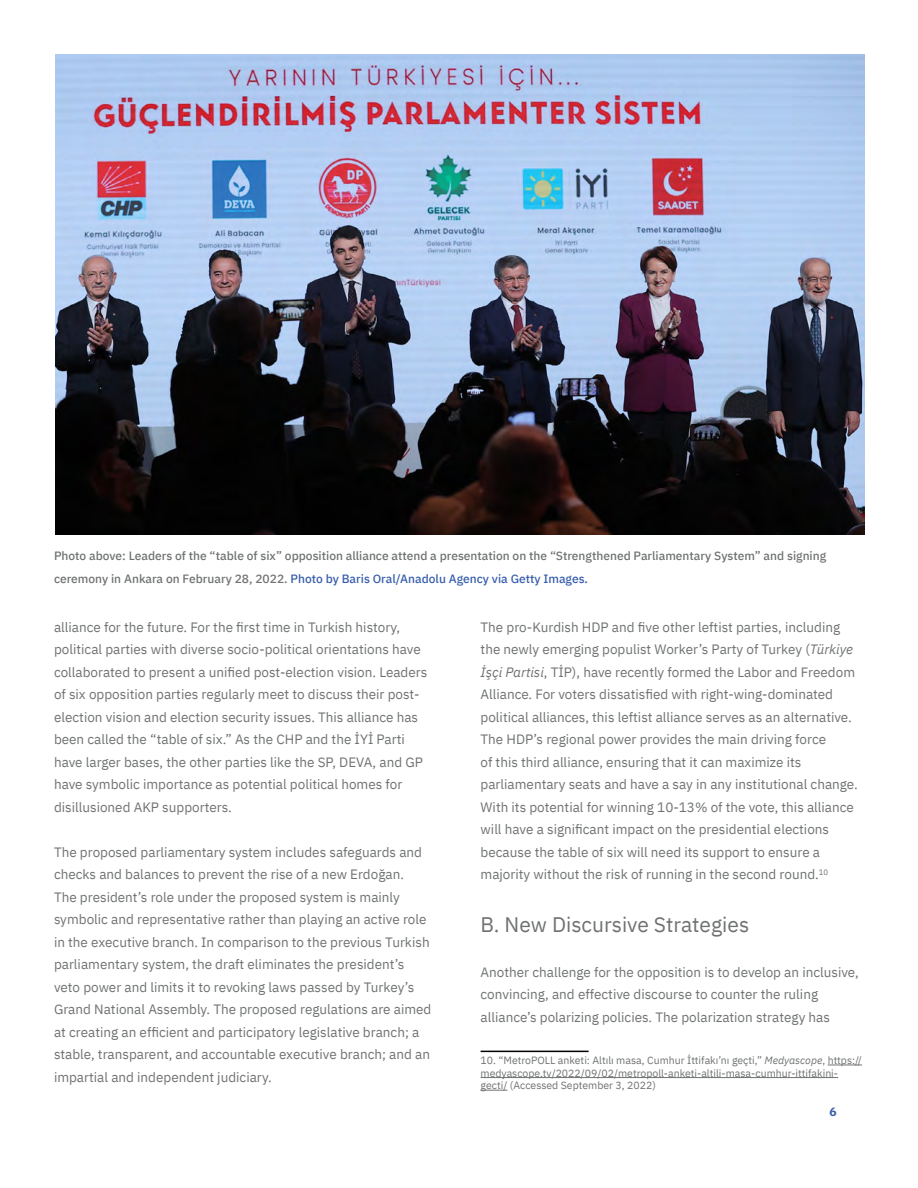
<style>
.page{position:relative;width:918px;height:1188px;background:#fff}
.page>*{position:absolute;margin:0;border:0;box-sizing:border-box;transform-origin:0 0}
.t1{font:21px "IBM Plex Sans";color:#707272}
.t2{font:13.5px/22.5px "IBM Plex Sans";color:#707272}
.t3{font:500 12px/22.5px "IBM Plex Sans";color:#707272}
.t4{font:700 12px "IBM Plex Mono";color:#385eab}
.t5{font:10.5px/12.6px "IBM Plex Sans";color:#707272}
.s1{color:#385eab}
.s2{font-style:italic}
</style>
<div class="page">
<hr style="left:481px;top:1051px;width:108px;height:1px;background:#000">
<hr style="left:828px;top:1065px;width:34px;height:1px;background:#707272">
<hr style="left:481px;top:1077px;width:357px;height:1px;background:#707272">
<svg style="left:481px;top:1090px;width:26px;height:1px"></svg>
<img style="left:56px;top:54px;width:808px;height:481px">
<p class="t3" style="left:54px;top:544px;width:774px">Photo above: Leaders of the “table of six” opposition alliance attend a presentation on the “Strengthened Parliamentary System” and signing ceremony in Ankara on February 28, 2022. <span class="s1">Photo by Baris Oral/Anadolu Agency via Getty Images.</span></p>
<p class="t2" style="left:54px;top:614px;width:375px">alliance for the future. For the first time in Turkish history, political parties with diverse socio-political orientations have collaborated to present a unified post-election vision. Leaders of six opposition parties regularly meet to discuss their post&shy;election vision and election security issues. This alliance has been called the “table of six.” As the CHP and the İYİ Parti have larger bases, the other parties like the SP, DEVA, and GP have symbolic importance as potential political homes for disillusioned AKP supporters.</p>
<p class="t2" style="left:54px;top:839px;width:379px">The proposed parliamentary system includes safeguards and checks and balances to prevent the rise of a new Erdoğan.<br>The president’s role under the proposed system is mainly symbolic and representative rather than playing an active role in the executive branch. In comparison to the previous Turkish parliamentary system, the draft eliminates the president’s veto power and limits it to revoking laws passed by Turkey’s Grand National Assembly. The proposed regulations are aimed at creating an efficient and participatory legislative branch; a stable, transparent, and accountable executive branch; and an impartial and independent judiciary.</p>
<p class="t2" style="left:481px;top:614px;width:379px">The pro-Kurdish HDP and five other leftist parties, including the newly emerging populist Worker’s Party of Turkey (<span class="s2">Türkiye İşçi Partisi</span>, TİP), have recently formed the Labor and Freedom Alliance. For voters dissatisfied with right-wing-dominated political alliances, this leftist alliance serves as an alternative.<br>The HDP’s regional power provides the main driving force<br>of this third alliance, ensuring that it can maximize its parliamentary seats and have a say in any institutional change.<br>With its potential for winning 10-13% of the vote, this alliance will have a significant impact on the presidential elections because the table of six will need its support to ensure a majority without the risk of running in the second round.<sup>10</sup></p>
<h1 class="t1" style="left:481px;top:908px;width:270px">B. New Discursive Strategies</h1>
<p class="t2" style="left:481px;top:959px;width:380px">Another challenge for the opposition is to develop an inclusive, convincing, and effective discourse to counter the ruling alliance’s polarizing policies. The polarization strategy has</p>
<p class="t5" style="left:481px;top:1053px;width:383px">10. “MetroPOLL anketi: Altılı masa, Cumhur İttifakı’nı geçti,” <span class="s2">Medyascope</span>, https:// medyascope.tv/2022/09/02/metropoll-anketi-altili-masa-cumhur-ittifakini&shy;gecti/ (Accessed September 3, 2022)</p>
<p class="t4" style="left:829px;top:1103px;width:9px">6</p>
</div>
